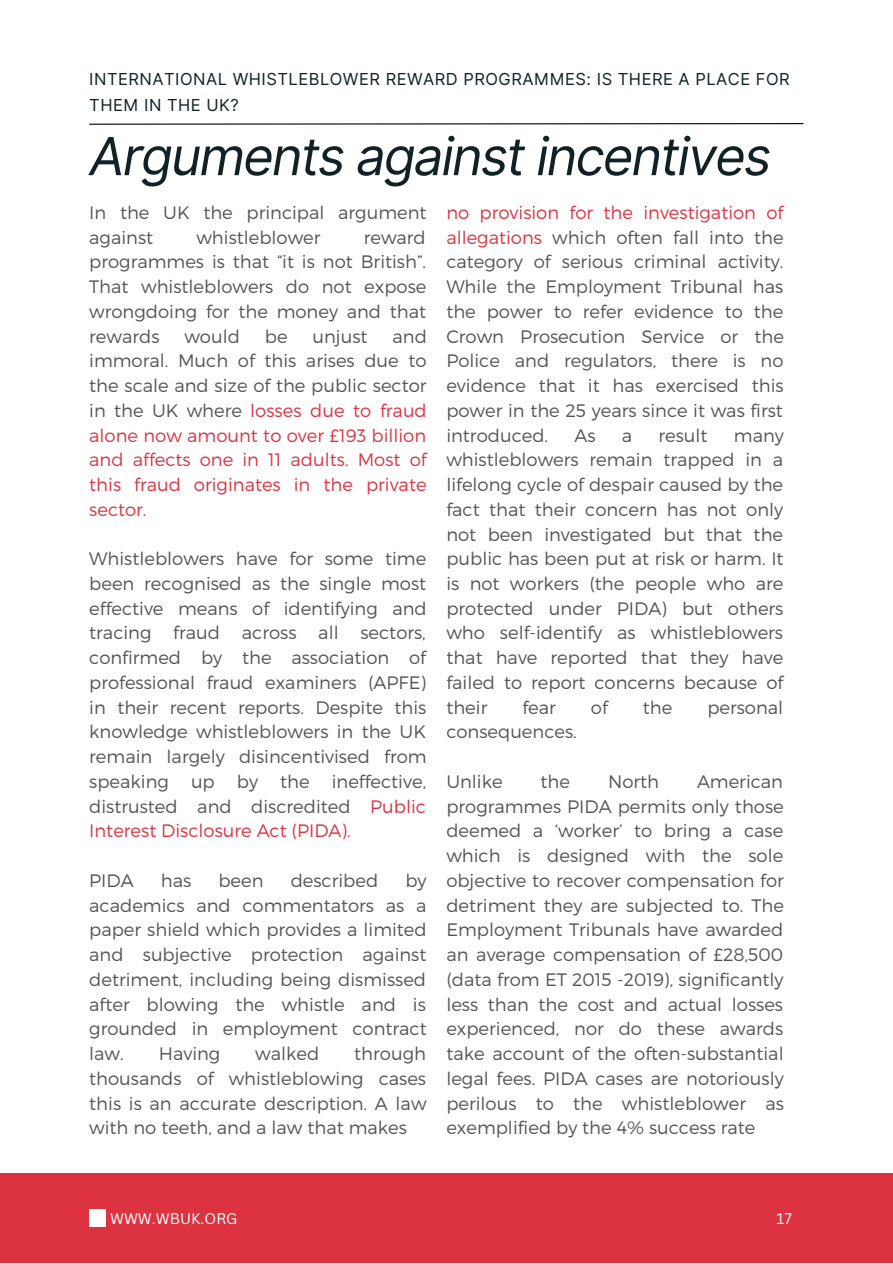
<style>
.page{position:relative;width:893px;height:1264px;background:#fff}
.page>*{position:absolute;margin:0;border:0;box-sizing:border-box;transform-origin:0 0}
.t1{font:italic 52.5px "Inter";letter-spacing:-.035em;color:#102226}
.t2{font:300 18px/24.8px "Montserrat";color:#545454;text-align:justify}
.t3{font:300 18px/24.8px "Montserrat";color:#dd3341;text-align:justify}
.t4{font:16.5px/25.8px "Inter";letter-spacing:.03em;color:#102226}
.t5{font:15px "Canva Sans";color:#fff}
.s1{color:#dd3341}
.s2{color:#545454}
</style>
<div class="page">
<div style="left:0;top:1173px;width:892px;height:89px;background:#dd3341"></div>
<svg style="left:89px;top:123px;width:715px;height:2px"></svg>
<div style="left:89px;top:1209px;width:17px;height:17px;background:#fff"></div>
<p class="t4" style="left:89px;top:66px;width:702px">INTERNATIONAL WHISTLEBLOWER REWARD PROGRAMMES: IS THERE A PLACE FOR<br>THEM IN THE UK?</p>
<p class="t1" style="left:89px;top:125px;width:683px">Arguments against incentives</p>
<p class="t2" style="left:89px;top:199px;width:339px">In the UK the principal argument against</p>
<p class="t2" style="left:446px;top:199px;width:339px"><span class="s1">no provision for the investigation of allegations</span> which often fall into the category of serious criminal activity.<br>While the Employment Tribunal has the power to refer evidence to the Crown Prosecution Service or the Police and regulators, there is no evidence that it has exercised this power in the 25 years since it was first introduced.</p>
<p class="t2" style="left:89px;top:224px;width:338px;text-indent:274px">reward programmes is that “it is not British”.<br>That whistleblowers do not expose wrongdoing for the money and that rewards</p>
<p class="t2" style="left:196px;top:224px;width:126px">whistleblower</p>
<p class="t3" style="left:89px;top:323px;width:339px;text-indent:303px"><span class="s2">and immoral. Much of this arises due to the scale and size of the public sector in the UK where</span> losses due to fraud alone now amount to over £193 billion and affects one in 11 adults. Most of this fraud originates in the private sector.</p>
<p class="t2" style="left:89px;top:545px;width:339px">Whistleblowers have for some time been recognised as the single most effective means of identifying and tracing fraud across all sectors, confirmed by the association of professional fraud examiners (APFE) in their recent reports. Despite this knowledge whistleblowers in the UK remain largely disincentivised from speaking up by the ineffective, distrusted and discredited <span class="s1">Public Interest Disclosure Act (PIDA).</span></p>
<p class="t2" style="left:89px;top:867px;width:46px">PIDA</p>
<p class="t2" style="left:161px;top:867px;width:32px">has</p>
<p class="t2" style="left:218px;top:867px;width:47px">been</p>
<p class="t2" style="left:291px;top:867px;width:89px">described</p>
<p class="t2" style="left:184px;top:323px;width:57px">would</p>
<p class="t2" style="left:265px;top:323px;width:24px">be</p>
<p class="t2" style="left:312px;top:323px;width:57px">unjust</p>
<p class="t2" style="left:574px;top:422px;width:23px">As</p>
<p class="t2" style="left:621px;top:422px;width:12px">a</p>
<p class="t2" style="left:658px;top:422px;width:51px">result</p>
<p class="t2" style="left:446px;top:422px;width:339px;text-indent:287px">many whistleblowers remain trapped in a lifelong cycle of despair caused by the fact that their concern has not only not been investigated but that the public has been put at risk or harm. It is not workers (the people who are protected under PIDA) but others who self-identify as whistleblowers that have reported that they have failed to report concerns because of their</p>
<p class="t2" style="left:522px;top:694px;width:35px">fear</p>
<p class="t2" style="left:591px;top:694px;width:18px">of</p>
<p class="t2" style="left:642px;top:694px;width:31px">the</p>
<p class="t2" style="left:707px;top:694px;width:77px">personal</p>
<p class="t2" style="left:446px;top:718px;width:132px">consequences.</p>
<p class="t2" style="left:446px;top:768px;width:58px">Unlike</p>
<p class="t2" style="left:540px;top:768px;width:31px">the</p>
<p class="t2" style="left:608px;top:768px;width:53px">North</p>
<p class="t2" style="left:446px;top:768px;width:339px;text-indent:251px">American programmes PIDA permits only those deemed a ‘worker’ to bring a case which is designed with the sole objective to recover compensation for detriment they are subjected to. The Employment Tribunals have awarded an average compensation of £28,500 (data from ET 2015 -2019), significantly less than the cost and actual losses experienced, nor do these awards take account of the often-substantial legal fees. PIDA cases are notoriously perilous to the whistleblower as exemplified by the 4% success rate</p>
<p class="t2" style="left:89px;top:867px;width:339px;text-indent:316px">by academics and commentators as a paper shield which provides a limited and subjective protection against detriment, including being dismissed after blowing the whistle and is grounded in employment contract law.</p>
<p class="t2" style="left:89px;top:1040px;width:339px;text-indent:265px">through thousands of whistleblowing cases this is an accurate description. A law with no teeth, and a law that makes</p>
<p class="t2" style="left:159px;top:1040px;width:63px">Having</p>
<p class="t2" style="left:255px;top:1040px;width:66px">walked</p>
<p class="t5" style="left:110px;top:1207px;width:129px">WWW.WBUK.ORG</p>
<p class="t5" style="left:776px;top:1207px;width:17px">17</p>
</div>
